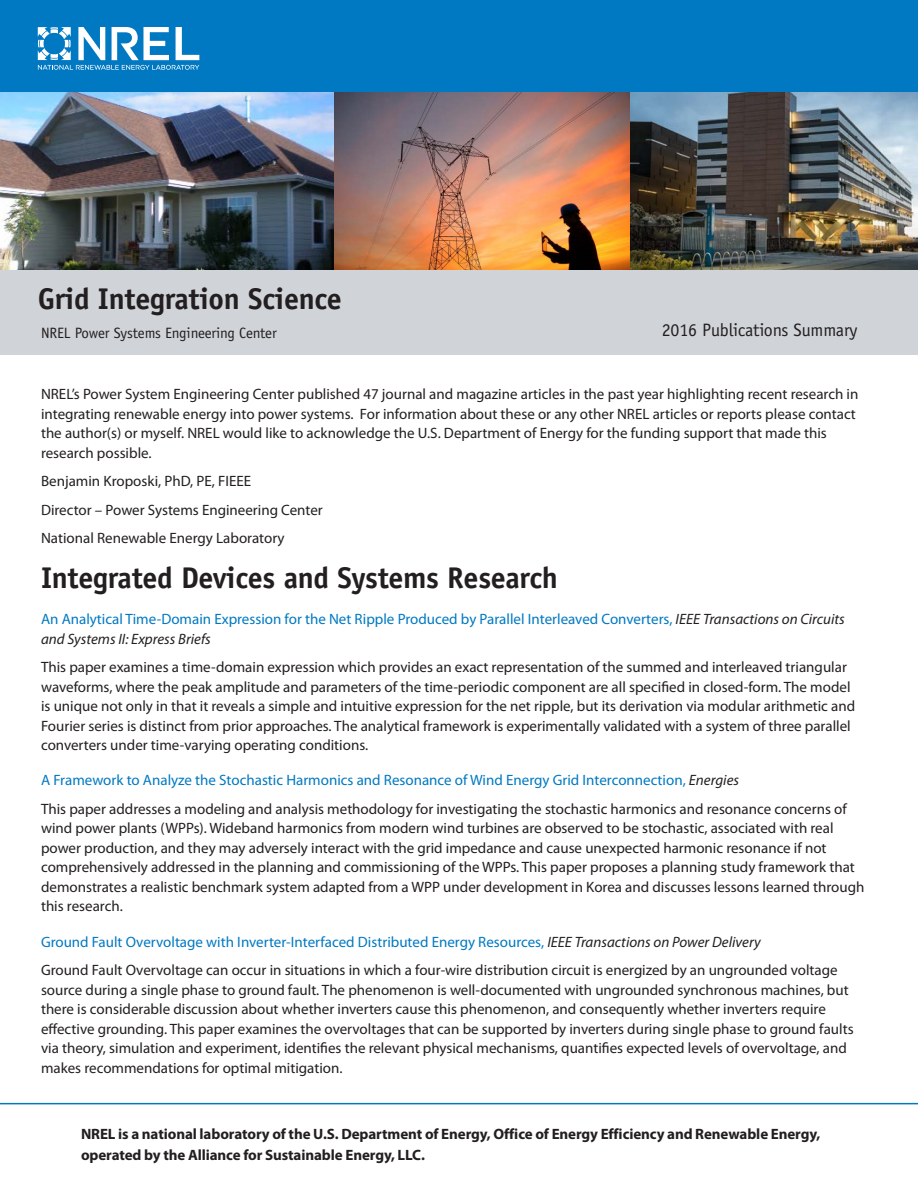
<style>
.page{position:relative;width:918px;height:1188px;background:#fff}
.page>*{position:absolute;margin:0;border:0;box-sizing:border-box;transform-origin:0 0}
.t1{font:700 30px "Officina Sans Std";letter-spacing:-.01em;color:#231f20}
.t2{font:18px "Officina Sans Std";letter-spacing:-.01em;color:#231f20}
.text{font:15px/19.5px "Myriad Pro";color:#231f20}
.text-2{font:15px/19.5px "Myriad Pro";color:#0079c2}
.NREL_IS_Text{font:700 15px/21px "Myriad Pro";letter-spacing:-.005em;color:#231f20}
.t3{font:15px "Officina Sans Std";letter-spacing:-.01em;color:#231f20}
.s1{font-style:italic;color:#231f20}
</style>
<div class="page">
<img style="left:630px;top:92px;width:288px;height:178px">
<hr style="left:0;top:1103px;width:918px;height:1px;background:#0079c2">
<img style="left:0;top:92px;width:630px;height:178px">
<div style="left:0;top:0;width:918px;height:92px;background:#0079c2"></div>
<div style="left:0;top:270px;width:918px;height:84px;background:#d0d4d8"></div>
<svg style="left:38px;top:27px;width:161px;height:42px"></svg>
<p class="t1" style="left:38px;top:280px;width:306px">Grid Integration Science</p>
<p class="t3" style="left:41px;top:324px;width:237px">NREL Power Systems Engineering Center</p>
<p class="t2" style="left:662px;top:320px;width:197px">2016 Publications Summary</p>
<p class="text" style="left:41px;top:384px;width:819px">NREL’s Power System Engineering Center published 47 journal and magazine articles in the past year highlighting recent research in integrating renewable energy into power systems. For information about these or any other NREL articles or reports please contact the author(s) or myself. NREL would like to acknowledge the U.S. Department of Energy for the funding support that made this research possible.</p>
<p class="text" style="left:41px;top:471px;width:212px">Benjamin Kroposki, PhD, PE, FIEEE</p>
<p class="text" style="left:41px;top:499px;width:283px">Director – Power Systems Engineering Center</p>
<p class="text" style="left:41px;top:528px;width:245px">National Renewable Energy Laboratory</p>
<p class="t1" style="left:41px;top:559px;width:518px">Integrated Devices and Systems Research</p>
<p class="text-2" style="left:41px;top:609px;width:805px">An Analytical Time-Domain Expression for the Net Ripple Produced by Parallel Interleaved Converters, <span class="s1">IEEE Transactions on Circuits and Systems II: Express Briefs</span></p>
<p class="text" style="left:41px;top:657px;width:816px">This paper examines a time-domain expression which provides an exact representation of the summed and interleaved triangular waveforms, where the peak amplitude and parameters of the time-periodic component are all specified in closed-form. The model is unique not only in that it reveals a simple and intuitive expression for the net ripple, but its derivation via modular arithmetic and Fourier series is distinct from prior approaches. The analytical framework is experimentally validated with a system of three parallel converters under time-varying operating conditions.</p>
<p class="text-2" style="left:41px;top:770px;width:700px">A Framework to Analyze the Stochastic Harmonics and Resonance of Wind Energy Grid Interconnection, <span class="s1">Energies</span></p>
<p class="text" style="left:41px;top:799px;width:825px">This paper addresses a modeling and analysis methodology for investigating the stochastic harmonics and resonance concerns of wind power plants (WPPs). Wideband harmonics from modern wind turbines are observed to be stochastic, associated with real power production, and they may adversely interact with the grid impedance and cause unexpected harmonic resonance if not comprehensively addressed in the planning and commissioning of the WPPs. This paper proposes a planning study framework that demonstrates a realistic benchmark system adapted from a WPP under development in Korea and discusses lessons learned through this research.</p>
<p class="text-2" style="left:41px;top:931px;width:721px">Ground Fault Overvoltage with Inverter-Interfaced Distributed Energy Resources, <span class="s1">IEEE Transactions on Power Delivery</span></p>
<p class="text" style="left:41px;top:960px;width:814px">Ground Fault Overvoltage can occur in situations in which a four-wire distribution circuit is energized by an ungrounded voltage source during a single phase to ground fault. The phenomenon is well-documented with ungrounded synchronous machines, but there is considerable discussion about whether inverters cause this phenomenon, and consequently whether inverters require effective grounding. This paper examines the overvoltages that can be supported by inverters during single phase to ground faults via theory, simulation and experiment, identifies the relevant physical mechanisms, quantifies expected levels of overvoltage, and makes recommendations for optimal mitigation.</p>
<p class="NREL_IS_Text" style="left:81px;top:1123px;width:741px">NREL is a national laboratory of the U.S. Department of Energy, Office of Energy Efficiency and Renewable Energy, operated by the Alliance for Sustainable Energy, LLC.</p>
</div>
